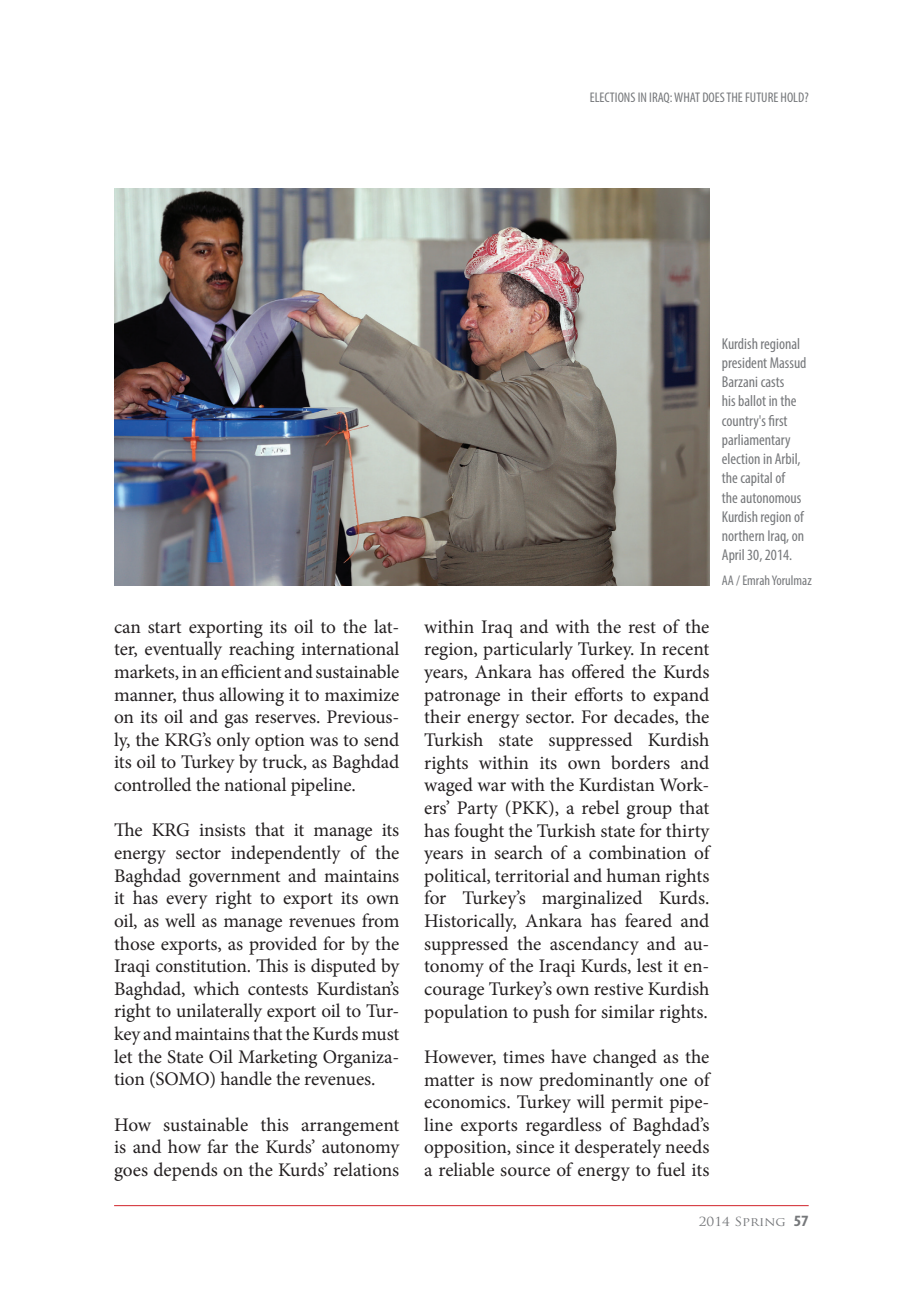
<style>
.page{position:relative;width:898px;height:1290px;background:#fff}
.page>*{position:absolute;margin:0;border:0;box-sizing:border-box;transform-origin:0 0}
.t1{font:19.25px/22.6px "Minion Pro";letter-spacing:-.005em;color:#231f20;text-align:justify}
.t2{font:condensed 15.75px/19.2px "Myriad Pro";color:#76787b}
.t3{font:condensed 14px "Myriad Pro";color:#76787b}
.t4{font:12.25px "Trajan Pro";color:#76787b;scale:1.11 1}
.s1{font-family:"Myriad Pro";font-weight:700;font-stretch:condensed;font-size:15.75px}
</style>
<div class="page">
<hr style="left:114px;top:1205px;width:695px;height:1px;background:#d1232a">
<img style="left:114px;top:189px;width:595px;height:396px">
<p class="t3" style="left:590px;top:89px;width:220px">ELECTIONS IN IRAQ: WHAT DOES THE FUTURE HOLD?</p>
<p class="t1" style="left:114px;top:615px;width:287px">can start exporting its oil to the lat&shy;ter, eventually reaching international markets, in an efficient and sustainable manner, thus allowing it to maximize on its oil and gas reserves. Previous&shy;ly, the KRG’s only option was to send its oil to Turkey by truck, as Baghdad controlled the national pipeline.</p>
<p class="t1" style="left:114px;top:819px;width:287px">The KRG insists that it manage its energy sector independently of the Baghdad government and maintains it has every right to export its own oil, as well as manage revenues from those exports, as provided for by the Iraqi constitution. This is disputed by Baghdad, which contests Kurdistan’s right to unilaterally export oil to Tur&shy;key and maintains that the Kurds must let the State Oil Marketing Organiza&shy;tion (SOMO) handle the revenues.</p>
<p class="t1" style="left:114px;top:1113px;width:287px">How sustainable this arrangement is and how far the Kurds’ autonomy goes depends on the Kurds’ relations</p>
<p class="t2" style="left:722px;top:334px;width:86px">Kurdish regional president Massud<br>Barzani casts<br>his ballot in the country's first parliamentary election in Arbil, the capital of<br>the autonomous<br>Kurdish region of northern Iraq, on<br>April 30, 2014.</p>
<p class="t3" style="left:722px;top:572px;width:91px">AA / Emrah Yorulmaz</p>
<p class="t1" style="left:424px;top:615px;width:287px">within Iraq and with the rest of the region, particularly Turkey. In recent years, Ankara has offered the Kurds patronage in their efforts to expand their energy sector. For decades, the Turkish state suppressed Kurdish rights within its own borders and waged war with the Kurdistan Work&shy;ers’ Party (PKK), a rebel group that has fought the Turkish state for thirty years in search of a combination of political, territorial and human rights for Turkey’s marginalized Kurds.<br>Historically, Ankara has feared and suppressed the ascendancy and au&shy;tonomy of the Iraqi Kurds, lest it en&shy;courage Turkey’s own restive Kurdish population to push for similar rights.</p>
<p class="t1" style="left:424px;top:1045px;width:287px">However, times have changed as the matter is now predominantly one of economics. Turkey will permit pipe&shy;line exports regardless of Baghdad’s opposition, since it desperately needs a reliable source of energy to fuel its</p>
<p class="t4" style="left:699px;top:1213px;width:101px">2014 Sprıng <span class="s1">57</span></p>
</div>
